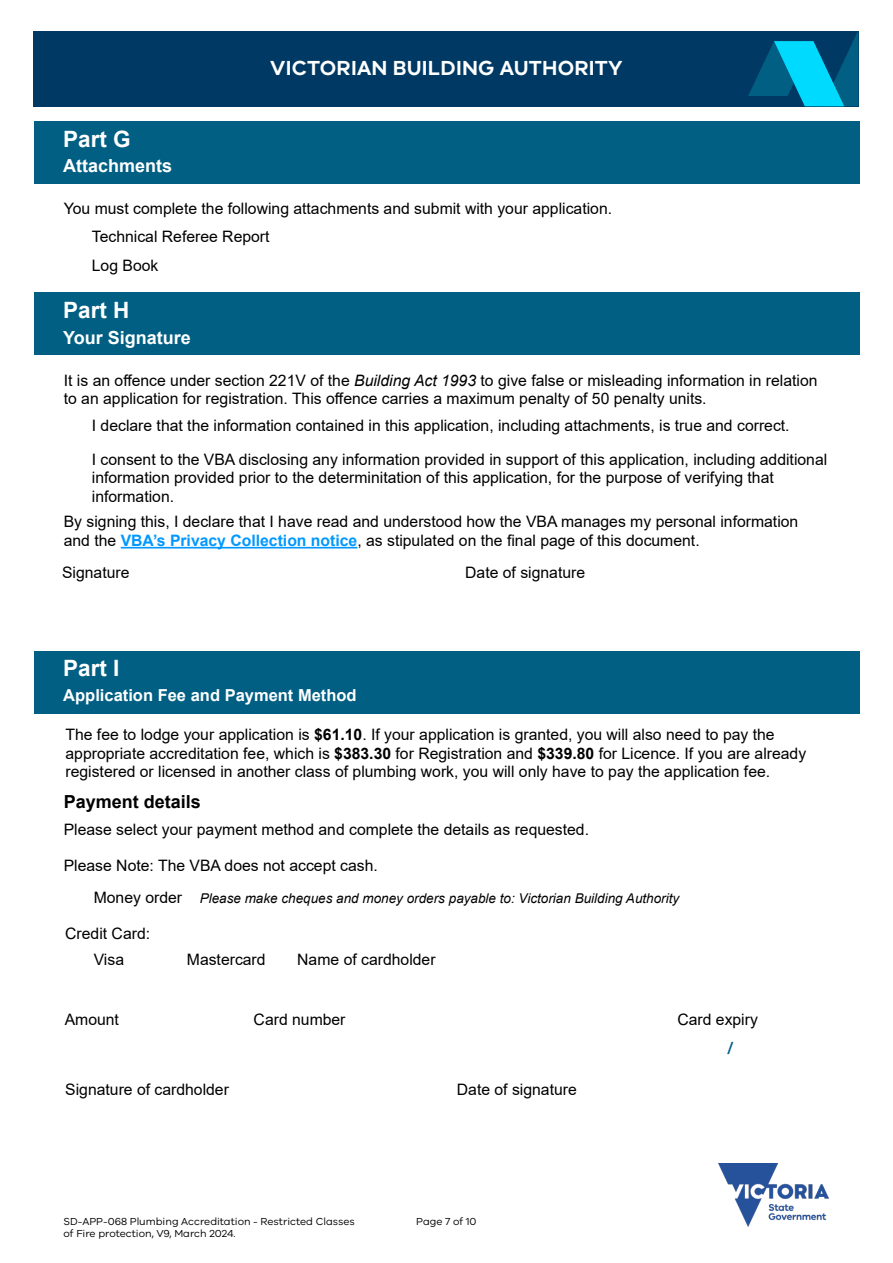
<style>
.page{position:relative;width:893px;height:1263px;background:#fff}
.page>*{position:absolute;margin:0;border:0;box-sizing:border-box;transform-origin:0 0}
.t1{font:700 22.5px "Arial";color:#fff}
.t2{font:600 21px "VIC";letter-spacing:.01em;color:#fff}
.t3{font:700 18px "Arial";color:#fff}
.t4{font:700 18px "Arial";color:#000}
.t5{font:700 16.5px "Arial";color:#fff}
.t6{font:15.75px/18.8px "Arial";color:#000}
.t7{font:700 15px "VIC";color:#005f83}
.t8{font:italic 13.5px "Arial";color:#000}
.t9{font:10.5px/12px "VIC";color:#000}
.s1{font-style:italic}
.s2{font-weight:700;color:#0098ff}
.s3{font-weight:700}
.s4{font-style:normal;font-size:15.75px}
</style>
<div class="page">
<div style="left:34px;top:31px;width:825px;height:75px;background:#003963"></div>
<svg style="left:748px;top:32px;width:110px;height:74px"></svg>
<img style="left:719px;top:1163px;width:109px;height:63px">
<div style="left:34px;top:121px;width:825px;height:63px;background:#005f83"></div>
<div style="left:34px;top:293px;width:825px;height:62px;background:#005f83"></div>
<hr style="left:121px;top:547px;width:236px;height:1px;background:#0098ff">
<div style="left:34px;top:651px;width:825px;height:63px;background:#005f83"></div>
<h1 class="t1" style="left:63px;top:123px;width:69px">Part G</h1>
<p class="t3" style="left:63px;top:153px;width:111px">Attachments</p>
<h2 class="t2" style="left:270px;top:55px;width:354px">VICTORIAN BUILDING AUTHORITY</h2>
<p class="t6" style="left:64px;top:199px;width:550px">You must complete the following attachments and submit with your application.</p>
<p class="t6" style="left:92px;top:227px;width:179px">Technical Referee Report</p>
<p class="t6" style="left:92px;top:256px;width:68px">Log Book</p>
<h1 class="t1" style="left:63px;top:294px;width:68px">Part H</h1>
<p class="t3" style="left:63px;top:325px;width:129px">Your Signature</p>
<p class="t6" style="left:64px;top:371px;width:755px">It is an offence under section 221V of the <span class="s1">Building Act 1993</span> to give false or misleading information in relation to an application for registration. This offence carries a maximum penalty of 50 penalty units.</p>
<p class="t6" style="left:92px;top:416px;width:699px">I declare that the information contained in this application, including attachments, is true and correct.</p>
<p class="t6" style="left:92px;top:450px;width:737px">I consent to the VBA disclosing any information provided in support of this application, including additional information provided prior to the determinitation of this application, for the purpose of verifying that information.</p>
<p class="t6" style="left:64px;top:512px;width:736px">By signing this, I declare that I have read and understood how the VBA manages my personal information and the <span class="s2">VBA’s Privacy Collection notice</span>, as stipulated on the final page of this document.</p>
<p class="t6" style="left:62px;top:563px;width:69px">Signature</p>
<p class="t6" style="left:465px;top:563px;width:121px">Date of signature</p>
<h1 class="t1" style="left:63px;top:652px;width:58px">Part I</h1>
<p class="t5" style="left:63px;top:683px;width:295px">Application Fee and Payment Method</p>
<p class="t6" style="left:65px;top:725px;width:742px">The fee to lodge your application is <span class="s3">$61.10</span>. If your application is granted, you will also need to pay the appropriate accreditation fee, which is <span class="s3">$383.30</span> for Registration and <span class="s3">$339.80</span> for Licence. If you are already registered or licensed in another class of plumbing work, you will only have to pay the application fee.</p>
<p class="t4" style="left:64px;top:789px;width:139px">Payment details</p>
<p class="t6" style="left:64px;top:820px;width:527px">Please select your payment method and complete the details as requested.</p>
<p class="t6" style="left:64px;top:856px;width:316px">Please Note: The VBA does not accept cash.</p>
<p class="t8" style="left:94px;top:890px;width:587px"><span class="s4">Money order</span> Please make cheques and money orders payable to: Victorian Building Authority</p>
<p class="t6" style="left:65px;top:920px;width:86px;line-height:25.8px;text-align:center">Credit Card:<br>Visa</p>
<p class="t6" style="left:187px;top:950px;width:80px">Mastercard</p>
<p class="t6" style="left:297px;top:950px;width:140px">Name of cardholder</p>
<p class="t6" style="left:65px;top:1010px;width:56px">Amount</p>
<p class="t6" style="left:254px;top:1010px;width:93px">Card number</p>
<p class="t6" style="left:677px;top:1010px;width:82px">Card expiry</p>
<p class="t6" style="left:65px;top:1079px;width:165px">Signature of cardholder</p>
<p class="t6" style="left:457px;top:1079px;width:121px">Date of signature</p>
<p class="t9" style="left:64px;top:1215px;width:293px">SD-APP-068 Plumbing Accreditation - Restricted Classes of Fire protection, V9, March 2024.</p>
<p class="t9" style="left:416px;top:1215px;width:62px">Page 7 of 10</p>
<p class="t7" style="left:727px;top:1039px;width:8px">/</p>
</div>
